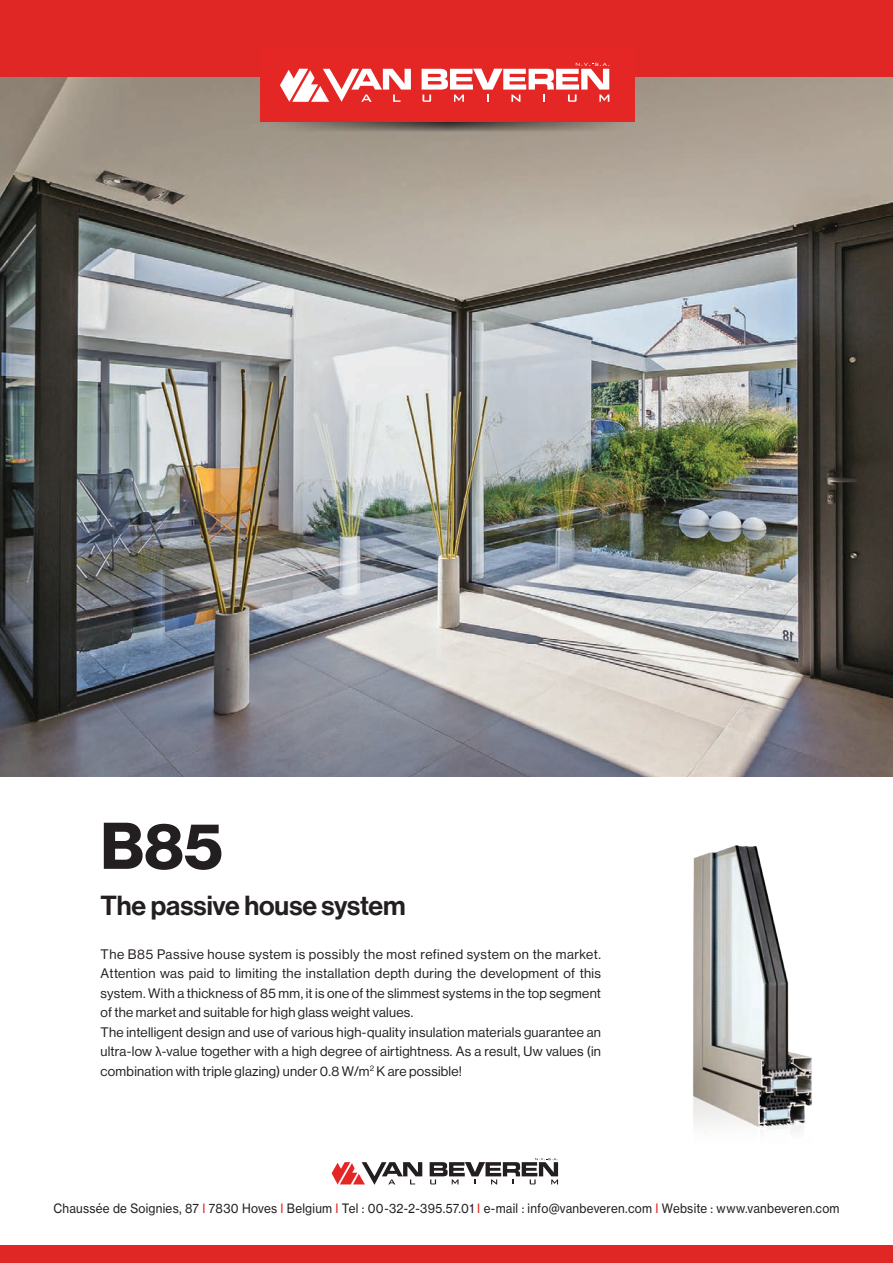
<style>
.page{position:relative;width:893px;height:1263px;background:#fff}
.page>*{position:absolute;margin:0;border:0;box-sizing:border-box;transform-origin:0 0}
.t1{font:64.5px "N Haas Grotesk DS Pro 75 Bd";color:#231f20}
.t2{font:27px "N Haas Grotesk DS Pro 65 Md";color:#231f20}
.t3{font:13.5px/19.5px "N Haas Grotesk DS Pro 55 Rg";letter-spacing:.02em;color:#231f20;text-align:justify}
.t4{font:12.75px "N Haas Grotesk TX Pro 55 Rg";letter-spacing:.02em;color:#231f20;scale:.92 1}
.s1{font-family:"Myriad Pro"}
.s2{color:#e12725}
</style>
<div class="page">
<img style="left:0;top:77px;width:893px;height:699px">
<div style="left:0;top:1246px;width:893px;height:17px;background:#e12725"></div>
<svg style="left:332px;top:1162px;width:90px;height:23px"></svg>
<svg style="left:430px;top:1158px;width:128px;height:26px"></svg>
<div style="left:0;top:0;width:893px;height:77px;background:#e12725"></div>
<svg style="left:269px;top:122px;width:358px;height:9px;background:#7b7268"></svg>
<div style="left:260px;top:48px;width:374px;height:74px;background:#e42625"></div>
<svg style="left:280px;top:69px;width:131px;height:33px"></svg>
<svg style="left:422px;top:63px;width:187px;height:39px"></svg>
<img style="left:693px;top:845px;width:119px;height:285px">
<p class="t1" style="left:101px;top:808px;width:124px">B85</p>
<p class="t2" style="left:101px;top:890px;width:307px">The passive house system</p>
<p class="t3" style="left:101px;top:944px;width:502px">The B85 Passive house system is possibly the most refined system on the market.<br>Attention was paid to limiting the installation depth during the development of this system. With a thickness of 85 mm, it is one of the slimmest systems in the top segment of the market and suitable for high glass weight values.</p>
<p class="t3" style="left:101px;top:1022px;width:502px">The intelligent design and use of various high-quality insulation materials guarantee an ultra-low <span class="s1">λ</span>-value together with a high degree of airtightness. As a result, Uw values (in combination with triple glazing) under 0.8 W/m<sup>2</sup> K are possible!</p>
<p class="t4" style="left:53px;top:1200px;width:856px">Chaussée de Soignies, 87 <span class="s2">I</span> 7830 Hoves <span class="s2">I</span> Belgium <span class="s2">I</span> Tel : 00-32-2-395.57.01 <span class="s2">I</span> e-mail : info@vanbeveren.com <span class="s2">I</span> Website : www.vanbeveren.com</p>
</div>
